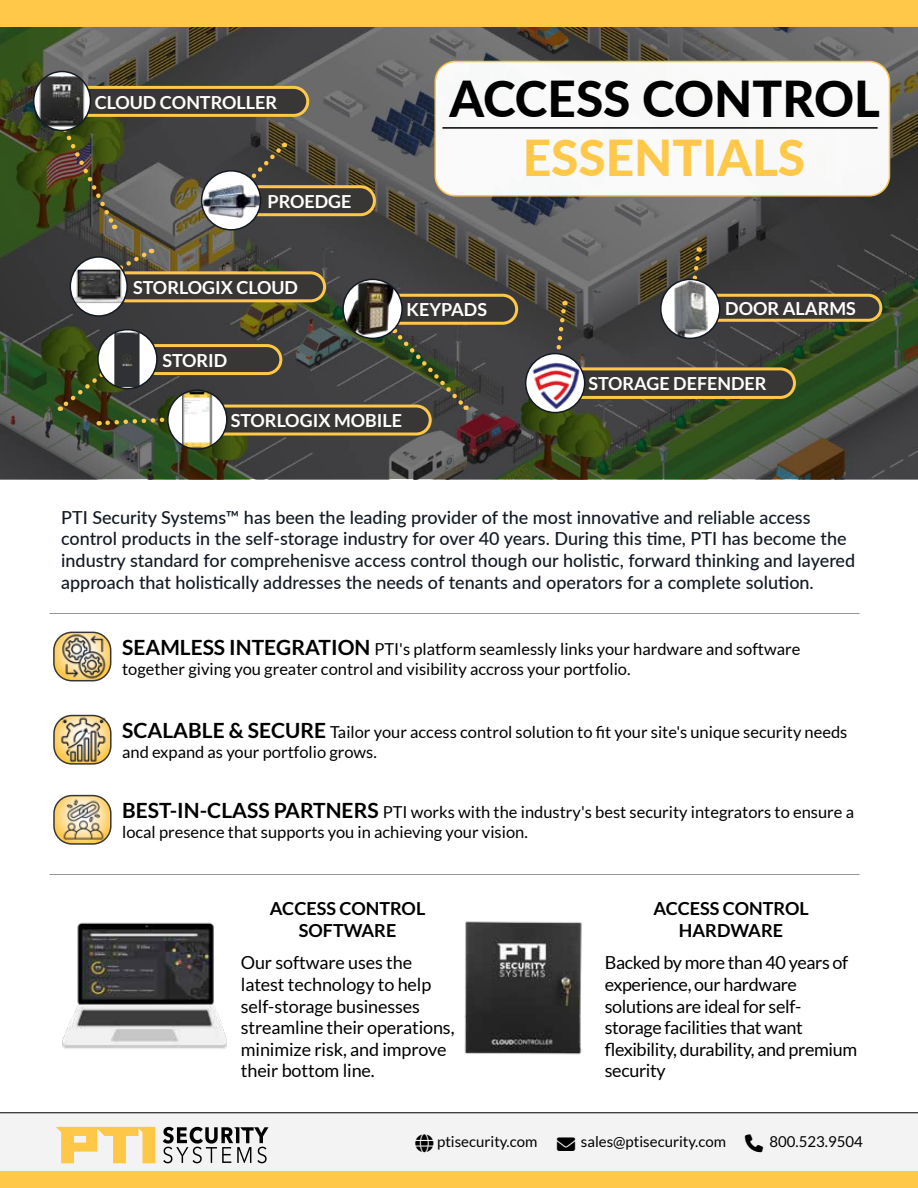
<style>
.page{position:relative;width:918px;height:1188px;background:#fff}
.page>*{position:absolute;margin:0;border:0;box-sizing:border-box;transform-origin:0 0}
.t1{font:800 49.5px "Lato";color:#000}
.t2{font:800 49.5px "Lato";color:#ffc849}
.t3{font:500 18px/21.6px "Lato";color:#131a23}
.t4{font:18px/21.6px "Lato";letter-spacing:-.02em;color:#000}
.t5{font:700 18px "Lato";color:#fff}
.t6{font:700 18px/21.6px "Lato";color:#000;text-align:center}
.t7{font:18px "Font Awesome 6 Free Solid";color:#000}
.t8{font:16.5px/19.8px "Lato";color:#000}
.t9{font:15px "Lato";color:#000}
.s1{font-weight:700;font-size:21px}
</style>
<div class="page">
<svg style="left:56px;top:801px;width:2px;height:38px"></svg>
<div style="left:53px;top:795px;width:59px;height:50px;border:2px solid #383735;border-radius:18px"></div>
<svg style="left:56px;top:721px;width:2px;height:38px"></svg>
<div style="left:53px;top:715px;width:59px;height:50px;border:2px solid #383735;border-radius:18px"></div>
<svg style="left:54px;top:635px;width:57px;height:43px"></svg>
<div style="left:53px;top:632px;width:58px;height:49px;border:2px solid #383735;border-radius:18px"></div>
<svg style="left:0;top:26px;width:918px;height:453px;background:#494d42"></svg>
<div style="left:0;top:1113px;width:918px;height:59px;background:#f3f3f4"></div>
<div style="left:0;top:0;width:918px;height:26px;background:#ffc849"></div>
<svg style="left:56px;top:1127px;width:99px;height:36px"></svg>
<svg style="left:163px;top:1127px;width:105px;height:36px"></svg>
<hr style="left:0;top:1112px;width:918px;height:1px;background:#000">
<div style="left:0;top:1172px;width:918px;height:16px;background:#ffc849"></div>
<img style="left:55px;top:117px;width:63px;height:112px">
<svg style="left:98px;top:247px;width:55px;height:24px"></svg>
<img style="left:57px;top:349px;width:132px;height:78px">
<svg style="left:394px;top:329px;width:75px;height:82px;background:#44483a"></svg>
<svg style="left:235px;top:142px;width:52px;height:43px;background:#46423a"></svg>
<svg style="left:688px;top:247px;width:15px;height:32px"></svg>
<svg style="left:553px;top:301px;width:16px;height:56px"></svg>
<div style="left:358px;top:295px;width:159px;height:28px;background:#383735;border-radius:14px"></div>
<div style="left:356px;top:294px;width:162px;height:31px;border:3px solid #ffc849;border-radius:14px"></div>
<img style="left:343px;top:279px;width:59px;height:59px;border-radius:29px">
<div style="left:342px;top:279px;width:61px;height:60px;border:2px solid #131a23;border-radius:50%"></div>
<div style="left:113px;top:273px;width:212px;height:28px;background:#383735;border-radius:14px"></div>
<div style="left:111px;top:271px;width:215px;height:31px;border:3px solid #ffc849;border-radius:14px"></div>
<svg style="left:70px;top:257px;width:57px;height:59px"></svg>
<img style="left:70px;top:270px;width:57px;height:33px">
<div style="left:70px;top:256px;width:58px;height:61px;border:2px solid #131a23;border-radius:50%"></div>
<div style="left:229px;top:187px;width:145px;height:28px;background:#383735;border-radius:14px"></div>
<div style="left:227px;top:185px;width:149px;height:31px;border:3px solid #ffc849;border-radius:14px"></div>
<img style="left:202px;top:171px;width:59px;height:59px;border-radius:29px">
<div style="left:201px;top:170px;width:60px;height:61px;border:2px solid #131a23;border-radius:50%"></div>
<div style="left:568px;top:369px;width:226px;height:28px;background:#383735;border-radius:14px"></div>
<div style="left:566px;top:367px;width:230px;height:32px;border:3px solid #ffc849;border-radius:14px"></div>
<div style="left:705px;top:295px;width:176px;height:25px;background:#383735;border-radius:12px"></div>
<div style="left:703px;top:294px;width:179px;height:28px;border:3px solid #ffc849;border-radius:12px"></div>
<div style="left:661px;top:279px;width:59px;height:59px;background:#fff;border-radius:50%"></div>
<img style="left:673px;top:279px;width:35px;height:59px">
<div style="left:660px;top:279px;width:61px;height:60px;border:2px solid #131a23;border-radius:50%"></div>
<div style="left:210px;top:406px;width:220px;height:28px;background:#383735;border-radius:14px"></div>
<div style="left:209px;top:405px;width:223px;height:31px;border:3px solid #ffc849;border-radius:14px"></div>
<div style="left:168px;top:390px;width:59px;height:59px;background:#fff;border-radius:50%"></div>
<img style="left:182px;top:390px;width:31px;height:59px">
<div style="left:167px;top:389px;width:61px;height:61px;border:2px solid #131a23;border-radius:50%"></div>
<div style="left:142px;top:346px;width:139px;height:28px;background:#383735;border-radius:14px"></div>
<div style="left:141px;top:344px;width:141px;height:31px;border:3px solid #ffc849;border-radius:14px"></div>
<div style="left:98px;top:330px;width:59px;height:59px;background:#fff;border-radius:50%"></div>
<img style="left:114px;top:333px;width:26px;height:54px">
<div style="left:97px;top:329px;width:61px;height:60px;border:2px solid #131a23;border-radius:50%"></div>
<div style="left:74px;top:87px;width:234px;height:28px;background:#383735;border-radius:14px"></div>
<div style="left:73px;top:86px;width:236px;height:31px;border:3px solid #ffc849;border-radius:14px"></div>
<img style="left:34px;top:73px;width:56px;height:56px">
<div style="left:33px;top:71px;width:58px;height:60px;border:2px solid #131a23;border-radius:50%"></div>
<div style="left:526px;top:354px;width:59px;height:59px;background:#fff;border-radius:50%"></div>
<img style="left:529px;top:362px;width:52px;height:49px">
<div style="left:525px;top:353px;width:60px;height:60px;border:2px solid #131a23;border-radius:50%"></div>
<img style="left:464px;top:921px;width:118px;height:134px">
<div style="left:435px;top:62px;width:455px;height:134px;background:#fff;border-radius:20px"></div>
<div style="left:434px;top:61px;width:456px;height:136px;border:2px solid #ffc849;border-radius:20px"></div>
<hr style="left:442px;top:127px;width:436px;height:2px;background:#000">
<img style="left:61px;top:631px;width:49px;height:50px">
<img style="left:58px;top:714px;width:53px;height:51px">
<img style="left:58px;top:794px;width:52px;height:48px">
<hr style="left:50px;top:613px;width:810px;height:1px;background:#939598">
<hr style="left:50px;top:874px;width:810px;height:1px;background:#939598">
<img style="left:62px;top:922px;width:165px;height:127px">
<p class="t5" style="left:95px;top:92px;width:184px">CLOUD CONTROLLER</p>
<p class="t5" style="left:268px;top:191px;width:86px">PROEDGE</p>
<p class="t5" style="left:133px;top:277px;width:166px">STORLOGIX CLOUD</p>
<p class="t5" style="left:162px;top:350px;width:66px">STORID</p>
<h1 class="t1" style="left:450px;top:62px;width:432px">ACCESS CONTROL</h1>
<h1 class="t2" style="left:523px;top:121px;width:284px">ESSENTIALS</h1>
<p class="t5" style="left:407px;top:300px;width:82px">KEYPADS</p>
<p class="t5" style="left:725px;top:298px;width:132px">DOOR ALARMS</p>
<p class="t5" style="left:588px;top:374px;width:180px">STORAGE DEFENDER</p>
<p class="t5" style="left:231px;top:410px;width:173px">STORLOGIX MOBILE</p>
<p class="t3" style="left:61px;top:506px;width:796px">PTI Security Systems™ has been the leading provider of the most innovative and reliable access control products in the self-storage industry for over 40 years. During this time, PTI has become the industry standard for comprehenisve access control though our holistic, forward thinking and layered approach that holistically addresses the needs of tenants and operators for a complete solution.</p>
<p class="t8" style="left:122px;top:639px;width:680px"><span class="s1">SEAMLESS INTEGRATION</span> PTI's platform seamlessly links your hardware and software together giving you greater control and visibility accross your portfolio.</p>
<p class="t8" style="left:122px;top:722px;width:727px"><span class="s1">SCALABLE &amp; SECURE</span> Tailor your access control solution to fit your site's unique security needs and expand as your portfolio grows.</p>
<p class="t8" style="left:122px;top:802px;width:733px"><span class="s1">BEST-IN-CLASS PARTNERS</span> PTI works with the industry's best security integrators to ensure a local presence that supports you in achieving your vision.</p>
<p class="t6" style="left:270px;top:898px;width:157px">ACCESS CONTROL<br>SOFTWARE</p>
<p class="t4" style="left:241px;top:952px;width:215px">Our software uses the latest technology to help self-storage businesses streamline their operations, minimize risk, and improve their bottom line.</p>
<p class="t6" style="left:653px;top:898px;width:157px">ACCESS CONTROL<br>HARDWARE</p>
<p class="t4" style="left:605px;top:952px;width:254px">Backed by more than 40 years of experience, our hardware solutions are ideal for self&shy;storage facilities that want flexibility, durability, and premium security</p>
<p class="t9" style="left:416px;top:1133px;width:123px">●□ ptisecurity.com</p>
<p class="t9" style="left:581px;top:1133px;width:147px">sales@ptisecurity.com</p>
<p class="t9" style="left:769px;top:1133px;width:95px">800.523.9504</p>
<p class="t7" style="left:557px;top:1136px;width:20px">■❖●□</p>
</div>
